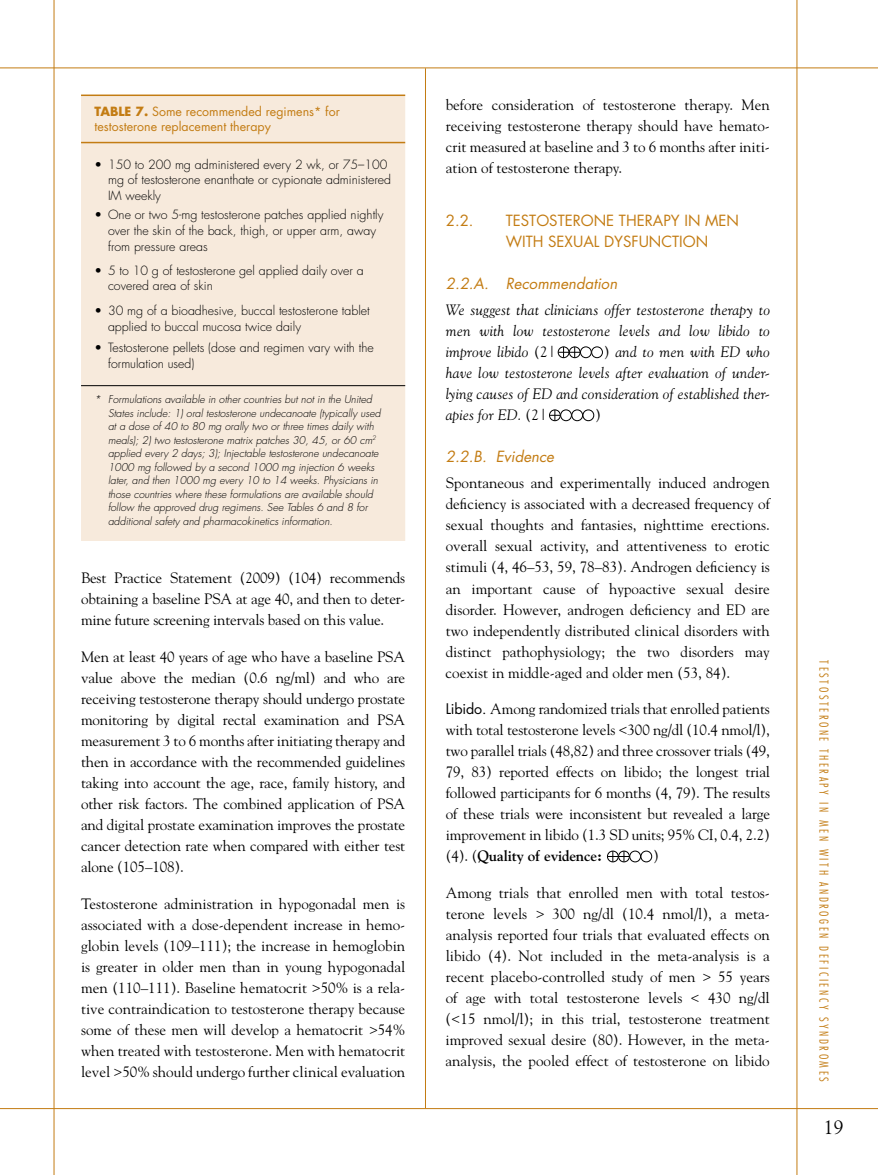
<style>
.page{position:relative;width:878px;height:1175px;background:#fff}
.page>*{position:absolute;margin:0;border:0;box-sizing:border-box;transform-origin:0 0}
.t1{font:19.5px "Goudy";color:#000}
.t2{font:15px/21px "Goudy";letter-spacing:-.01em;color:#000;text-align:justify}
.t3{font:italic 15px/21px "Goudy";letter-spacing:.015em;color:#000;text-align:justify}
.t4{font:15px/21px "Futura";color:#c37c13}
.t5{font:italic 15px "Futura";color:#c37c13}
.t6{font:300 12.3px/15.8px "Futura";color:#000}
.t7{font:12.3px/15.8px "Futura";color:#c37c13}
.t8{font:300 condensed 12px "Futura";letter-spacing:.21em;color:#c37c13}
.t9{font:italic 300 10.5px/13.5px "Futura";color:#000}
.s1{font-weight:700}
.s2{font-style:normal}
.s3{font-family:"Futura";font-size:14.25px}
</style>
<div class="page">
<svg style="left:558px;top:347px;width:22px;height:11px"></svg>
<div style="left:580px;top:347px;width:11px;height:11px;border:1px solid #000;border-radius:50%"></div>
<div style="left:591px;top:347px;width:11px;height:11px;border:1px solid #000;border-radius:50%"></div>
<svg style="left:549px;top:410px;width:11px;height:11px"></svg>
<div style="left:560px;top:410px;width:11px;height:11px;border:1px solid #000;border-radius:50%"></div>
<div style="left:571px;top:410px;width:11px;height:11px;border:1px solid #000;border-radius:50%"></div>
<div style="left:582px;top:410px;width:12px;height:11px;border:1px solid #000;border-radius:50%"></div>
<svg style="left:607px;top:851px;width:22px;height:11px"></svg>
<div style="left:629px;top:851px;width:11px;height:11px;border:1px solid #000;border-radius:50%"></div>
<div style="left:640px;top:851px;width:12px;height:11px;border:1px solid #000;border-radius:50%"></div>
<div style="left:81px;top:96px;width:324px;height:445px;background:#f7eadc"></div>
<hr style="left:81px;top:385px;width:324px;height:1px;background:#000">
<hr style="left:81px;top:94px;width:324px;height:2px;background:#c37c13">
<hr style="left:81px;top:142px;width:324px;height:1px;background:#c37c13">
<hr style="left:0;top:68px;width:878px;height:1px;background:#c37c13">
<hr style="left:0;top:1108px;width:878px;height:1px;background:#c37c13">
<hr style="left:54px;top:0;width:1px;height:1174px;background:#c37c13">
<hr style="left:796px;top:0;width:1px;height:1174px;background:#c37c13">
<hr style="left:425px;top:68px;width:1px;height:1040px;background:#c37c13">
<p class="t7" style="left:94px;top:103px;width:247px"><span class="s1">TABLE 7.</span> Some recommended regimens* for testosterone replacement therapy</p>
<p class="t6" style="left:108px;top:156px;width:284px;text-indent:-14px">• 150 to 200 mg administered every 2 wk, or 75–100 mg of testosterone enanthate or cypionate administered<br>IM weekly</p>
<p class="t6" style="left:108px;top:207px;width:277px;text-indent:-14px">• One or two 5-mg testosterone patches applied nightly over the skin of the back, thigh, or upper arm, away from pressure areas</p>
<p class="t6" style="left:108px;top:262px;width:257px;text-indent:-14px">• 5 to 10 g of testosterone gel applied daily over a covered area of skin</p>
<p class="t6" style="left:108px;top:303px;width:263px;text-indent:-14px">• 30 mg of a bioadhesive, buccal testosterone tablet applied to buccal mucosa twice daily</p>
<p class="t6" style="left:108px;top:340px;width:267px;text-indent:-14px">• Testosterone pellets (dose and regimen vary with the formulation used)</p>
<p class="t9" style="left:108px;top:393px;width:274px;text-indent:-14px">* Formulations available in other countries but not in the United States include: 1) oral testosterone undecanoate (typically used at a dose of 40 to 80 mg orally two or three times daily with meals); 2) two testosterone matrix patches 30, 45, or 60 cm<sup>2 </sup>applied every 2 days; 3); Injectable testosterone undecanoate 1000 mg followed by a second 1000 mg injection 6 weeks later, and then 1000 mg every 10 to 14 weeks. Physicians in those countries where these formulations are available should follow the approved drug regimens. See Tables 6 and 8 for additional safety and pharmacokinetics information.</p>
<p class="t2" style="left:81px;top:567px;width:326px">Best Practice Statement (2009) (104) recommends obtaining a baseline PSA</p>
<p class="t2" style="left:81px;top:588px;width:326px;text-indent:155px">at age 40, and then to deter&shy;mine future screening intervals based on this value.</p>
<p class="t2" style="left:81px;top:645px;width:326px;text-align:left">Men at least 40 years of age who have a baseline PSA value above the median (0.6 ng/ml) and who are receiving testosterone therapy should undergo prostate monitoring by digital rectal examination and PSA measurement 3 to 6 months after initiating therapy and then in accordance with the recommended guidelines taking into account the age, race, family history, and other risk factors. The combined application of PSA and digital prostate examination improves the prostate cancer detection rate when compared with either test alone (105–108).</p>
<p class="t2" style="left:81px;top:892px;width:326px">Testosterone administration in hypogonadal men is associated with a dose-dependent increase in hemo&shy;globin levels (109–111); the increase in hemoglobin is greater in older men than in young hypogonadal men (110–111). Baseline hematocrit &gt;50% is a rela&shy;tive contraindication to testosterone therapy because some of these men will develop a hematocrit &gt;54% when treated with testosterone. Men with hematocrit level &gt;50% should undergo further clinical evaluation</p>
<p class="t2" style="left:446px;top:94px;width:326px">before consideration of testosterone therapy. Men receiving testosterone therapy should have hemato&shy;crit measured at baseline and 3 to 6 months after initi&shy;ation of testosterone therapy.</p>
<p class="t4" style="left:446px;top:210px;width:29px">2.2.</p>
<p class="t4" style="left:506px;top:210px;width:235px">TESTOSTERONE THERAPY IN MEN<br>WITH SEXUAL DYSFUNCTION</p>
<p class="t5" style="left:446px;top:273px;width:173px">2.2.A. Recommendation</p>
<p class="t3" style="left:446px;top:299px;width:326px">We suggest that clinicians offer testosterone therapy to men with low testosterone levels and low libido to improve libido <span class="s2">(2|</span></p>
<p class="t3" style="left:446px;top:341px;width:326px;text-indent:158px"><span class="s2">)</span> and to men with ED who have low testosterone levels after evaluation of under&shy;lying causes of ED and consideration of established ther&shy;apies for ED. <span class="s2">(2|</span></p>
<p class="t2" style="left:595px;top:404px;width:7px">)</p>
<p class="t5" style="left:446px;top:446px;width:110px">2.2.B. Evidence</p>
<p class="t2" style="left:445px;top:472px;width:326px">Spontaneous and experimentally induced androgen deficiency is associated with a decreased frequency of sexual thoughts and fantasies, nighttime erections. overall sexual activity, and attentiveness to erotic stimuli (4, 46–53, 59, 78–83). Androgen deficiency is an important cause of hypoactive sexual desire disorder. However, androgen deficiency and ED</p>
<p class="t2" style="left:445px;top:598px;width:326px;text-indent:306px">are two independently distributed clinical disorders with distinct pathophysiology; the two disorders may coexist in middle-aged and older men (53, 84).</p>
<p class="t2" style="left:445px;top:698px;width:326px"><span class="s3">Libido.</span> Among randomized trials that enrolled patients with total testosterone levels &lt;300 ng/dl (10.4 nmol/l), two parallel trials (48,82) and three crossover trials (49, 79, 83) reported effects on libido; the longest trial followed participants for 6 months (4, 79). The results of these trials were inconsistent but revealed a large improvement in libido (1.3 SD units; 95% CI, 0.4, 2.2) (4). (<span class="s1">Quality of evidence:</span></p>
<p class="t2" style="left:653px;top:845px;width:7px">)</p>
<p class="t2" style="left:445px;top:882px;width:326px">Among trials that enrolled men with total testos&shy;terone levels &gt; 300 ng/dl (10.4 nmol/l), a meta&shy;analysis reported four trials that evaluated effects on libido (4). N ot included in the meta-analysis is a recent placebo-controlled study of men &gt; 55 years of age with total testosterone levels &lt; 430 ng/dl (&lt;15 nmol/l); in this trial, testosterone treatment improved sexual desire (80). However, in the meta&shy;analysis, the pooled effect of testosterone on libido</p>
<p class="t8" style="left:831px;top:660px;width:423px;rotate:90deg">Testosterone Therapy in Men with Androgen Deficiency Syndromes</p>
<h1 class="t1" style="left:824px;top:1115px;width:21px">19</h1>
</div>
